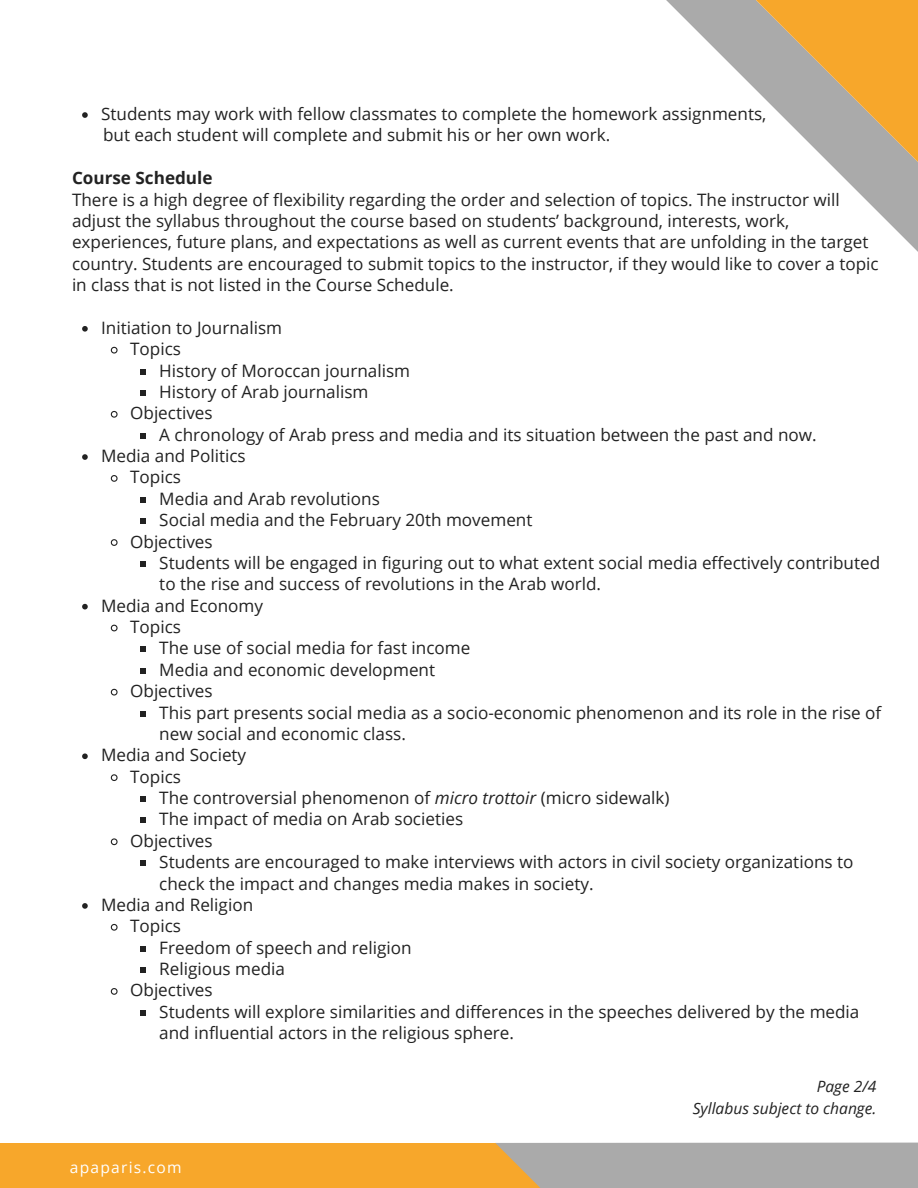
<style>
.page{position:relative;width:918px;height:1188px;background:#fff}
.page>*{position:absolute;margin:0;border:0;box-sizing:border-box;transform-origin:0 0}
.t1{font:17.1px/21.3px "Open Sans";color:#222}
.t2{font:700 17.1px "Open Sans";color:#222}
.t3{font:italic 15.6px "Open Sans";color:#222}
.t4{font:15.6px "Open Sans";letter-spacing:.08em;color:#fff}
.s1{font-style:italic}
</style>
<div class="page">
<div style="left:0;top:1143px;width:745px;height:45px;background:#f7a72b"></div>
<svg style="left:495px;top:1142px;width:423px;height:46px;background:#afaba4"></svg>
<svg style="left:673px;top:0;width:245px;height:247px"></svg>
<svg style="left:82px;top:112px;width:6px;height:6px"></svg>
<svg style="left:82px;top:326px;width:6px;height:6px"></svg>
<svg style="left:110px;top:346px;width:8px;height:8px"></svg>
<svg style="left:141px;top:369px;width:5px;height:5px"></svg>
<svg style="left:141px;top:390px;width:5px;height:6px"></svg>
<svg style="left:110px;top:410px;width:8px;height:8px"></svg>
<svg style="left:141px;top:433px;width:5px;height:5px"></svg>
<svg style="left:82px;top:454px;width:6px;height:6px"></svg>
<svg style="left:110px;top:475px;width:8px;height:7px"></svg>
<svg style="left:141px;top:497px;width:5px;height:6px"></svg>
<svg style="left:141px;top:518px;width:5px;height:6px"></svg>
<svg style="left:110px;top:539px;width:8px;height:7px"></svg>
<svg style="left:141px;top:561px;width:5px;height:6px"></svg>
<svg style="left:82px;top:604px;width:6px;height:5px"></svg>
<svg style="left:110px;top:624px;width:8px;height:8px"></svg>
<svg style="left:141px;top:647px;width:5px;height:5px"></svg>
<svg style="left:141px;top:668px;width:5px;height:6px"></svg>
<svg style="left:110px;top:688px;width:8px;height:8px"></svg>
<svg style="left:141px;top:711px;width:5px;height:5px"></svg>
<svg style="left:82px;top:753px;width:6px;height:6px"></svg>
<svg style="left:110px;top:774px;width:8px;height:7px"></svg>
<svg style="left:141px;top:796px;width:5px;height:6px"></svg>
<svg style="left:141px;top:818px;width:5px;height:5px"></svg>
<svg style="left:110px;top:838px;width:8px;height:8px"></svg>
<svg style="left:141px;top:860px;width:5px;height:6px"></svg>
<svg style="left:82px;top:903px;width:6px;height:6px"></svg>
<svg style="left:110px;top:923px;width:8px;height:8px"></svg>
<svg style="left:141px;top:946px;width:5px;height:5px"></svg>
<svg style="left:141px;top:967px;width:5px;height:6px"></svg>
<svg style="left:110px;top:988px;width:8px;height:7px"></svg>
<svg style="left:141px;top:1010px;width:5px;height:6px"></svg>
<p class="t1" style="left:101px;top:103px;width:667px">Students may work with fellow classmates to complete the homework assignments,</p>
<p class="t1" style="left:103px;top:124px;width:509px">but each student will complete and submit his or her own work.</p>
<p class="t2" style="left:72px;top:166px;width:142px">Course Schedule</p>
<p class="t1" style="left:72px;top:188px;width:808px">There is a high degree of flexibility regarding the order and selection of topics. The instructor will adjust the syllabus throughout the course based on students’ background, interests, work, experiences, future plans, and expectations as well as current events that are unfolding in the target country. Students are encouraged to submit topics to the instructor, if they would like to cover a topic in class that is not listed in the Course Schedule.</p>
<p class="t1" style="left:101px;top:317px;width:183px">Initiation to Journalism</p>
<p class="t1" style="left:130px;top:338px;width:52px">Topics</p>
<p class="t1" style="left:159px;top:359px;width:252px">History of Moroccan journalism</p>
<p class="t1" style="left:159px;top:381px;width:211px">History of Arab journalism</p>
<p class="t1" style="left:130px;top:402px;width:84px">Objectives</p>
<p class="t1" style="left:159px;top:423px;width:659px">A chronology of Arab press and media and its situation between the past and now.</p>
<p class="t1" style="left:101px;top:445px;width:146px">Media and Politics</p>
<p class="t1" style="left:130px;top:466px;width:52px">Topics</p>
<p class="t1" style="left:159px;top:488px;width:222px">Media and Arab revolutions</p>
<p class="t1" style="left:159px;top:509px;width:375px">Social media and the February 20th movement</p>
<p class="t1" style="left:130px;top:530px;width:84px">Objectives</p>
<p class="t1" style="left:159px;top:552px;width:722px">Students will be engaged in figuring out to what extent social media effectively contributed to the rise and success of revolutions in the Arab world.</p>
<p class="t1" style="left:101px;top:594px;width:164px">Media and Economy</p>
<p class="t1" style="left:130px;top:616px;width:52px">Topics</p>
<p class="t1" style="left:159px;top:637px;width:313px">The use of social media for fast income</p>
<p class="t1" style="left:159px;top:659px;width:277px">Media and economic development</p>
<p class="t1" style="left:130px;top:680px;width:84px">Objectives</p>
<p class="t1" style="left:159px;top:701px;width:724px">This part presents social media as a socio-economic phenomenon and its role in the rise of new social and economic class.</p>
<p class="t1" style="left:101px;top:744px;width:147px">Media and Society</p>
<p class="t1" style="left:130px;top:765px;width:52px">Topics</p>
<p class="t1" style="left:159px;top:787px;width:512px">The controversial phenomenon of <span class="s1">micro trottoir</span> (micro sidewalk)</p>
<p class="t1" style="left:159px;top:808px;width:305px">The impact of media on Arab societies</p>
<p class="t1" style="left:130px;top:830px;width:84px">Objectives</p>
<p class="t1" style="left:159px;top:851px;width:696px">Students are encouraged to make interviews with actors in civil society organizations to check the impact and changes media makes in society.</p>
<p class="t1" style="left:101px;top:894px;width:154px">Media and Religion</p>
<p class="t1" style="left:130px;top:915px;width:52px">Topics</p>
<p class="t1" style="left:159px;top:936px;width:254px">Freedom of speech and religion</p>
<p class="t1" style="left:159px;top:958px;width:127px">Religious media</p>
<p class="t1" style="left:130px;top:979px;width:84px">Objectives</p>
<p class="t1" style="left:159px;top:1001px;width:702px">Students will explore similarities and differences in the speeches delivered by the media and influential actors in the religious sphere.</p>
<p class="t4" style="left:70px;top:1156px;width:113px">apaparis.com</p>
<p class="t3" style="left:817px;top:1076px;width:61px">Page 2/4</p>
<p class="t3" style="left:693px;top:1097px;width:185px">Syllabus subject to change.</p>
</div>
